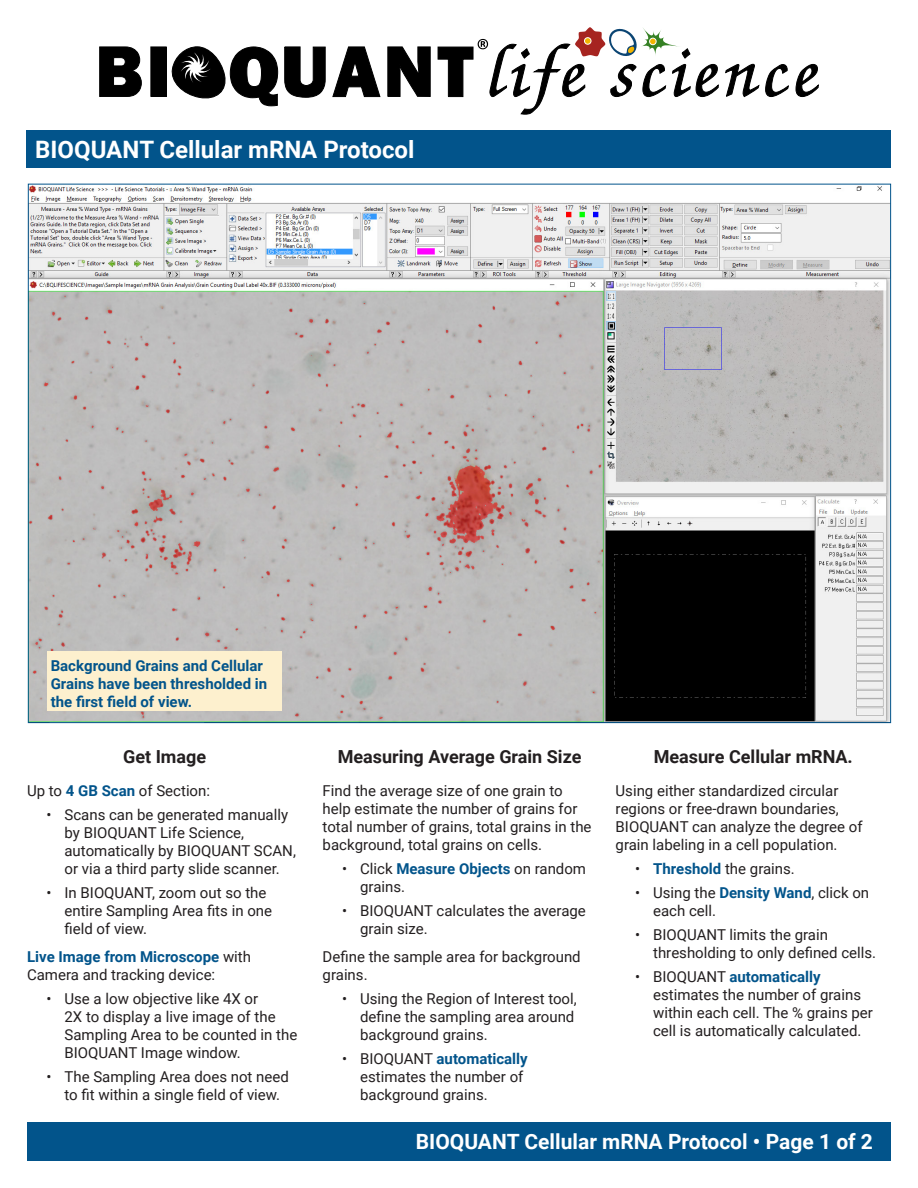
<style>
.page{position:relative;width:918px;height:1188px;background:#fff}
.page>*{position:absolute;margin:0;border:0;box-sizing:border-box;transform-origin:0 0}
.Brochure_Title_on_He{font:700 24px "Roboto";color:#fff}
.t1{font:700 21px "Roboto";color:#fff}
.t2{font:700 18px "Roboto";color:#231f20}
.Body_Text{font:15px/18px "Roboto";color:#231f20}
.t3{font:700 15px/18px "Roboto";color:#02548b}
.s1{font-weight:700;color:#02548b}
</style>
<div class="page">
<div style="left:27px;top:1122px;width:864px;height:39px;background:#02548b"></div>
<svg style="left:100px;top:47px;width:41px;height:50px;background:#232323"></svg>
<div style="left:151px;top:47px;width:15px;height:49px;background:#000"></div>
<svg style="left:285px;top:47px;width:40px;height:50px"></svg>
<svg style="left:333px;top:47px;width:47px;height:50px"></svg>
<svg style="left:388px;top:47px;width:42px;height:50px"></svg>
<svg style="left:696px;top:64px;width:22px;height:33px"></svg>
<svg style="left:726px;top:64px;width:33px;height:33px"></svg>
<svg style="left:765px;top:64px;width:23px;height:33px"></svg>
<svg style="left:796px;top:64px;width:23px;height:33px"></svg>
<svg style="left:171px;top:47px;width:107px;height:59px"></svg>
<svg style="left:438px;top:27px;width:252px;height:87px"></svg>
<div style="left:26px;top:130px;width:864px;height:38px;background:#02548b"></div>
<img style="left:30px;top:186px;width:859px;height:535px">
<div style="left:48px;top:652px;width:234px;height:59px;background:#fdf0ce"></div>
<p class="Brochure_Title_on_He" style="left:51px;top:132px;width:365px">IOQUANT Cellula mRNA Protocol</p>
<h1 class="Brochure_Title_on_He" style="left:36px;top:132px;width:403px">Brochure Name: Brochure Subheader</h1>
<p class="t3" style="left:51px;top:656px;width:218px">Background Grains and Cellular<br>Grains have been thresholded in the first field of view.</p>
<p class="t2" style="left:123px;top:744px;width:85px">Get Image</p>
<p class="Body_Text" style="left:27px;top:781px;width:185px">Up to <span class="s1">4 GB Scan</span> of Section:</p>
<p class="Body_Text" style="left:64px;top:805px;width:233px;text-indent:-18px">• Scans can be generated manually by BIOQUANT Life Science, automatically by BIOQUANT SCAN, or via a third party slide scanner.</p>
<p class="Body_Text" style="left:64px;top:883px;width:209px;text-indent:-18px">• In BIOQUANT, zoom out so the entire Sampling Area fits in one field of view.</p>
<p class="Body_Text" style="left:27px;top:947px;width:226px"><span class="s1">Live Image from Microscope</span> with<br>Camera and tracking device:</p>
<p class="Body_Text" style="left:64px;top:989px;width:234px;text-indent:-18px">• Use a low objective like 4X or<br>2X to display a live image of the<br>Sampling Area to be counted in the<br>BIOQUANT Image window.</p>
<p class="Body_Text" style="left:64px;top:1067px;width:226px;text-indent:-18px">• The Sampling Area does not need to fit within a single field of view.</p>
<p class="t2" style="left:338px;top:744px;width:245px">Measuring Average Grain Size</p>
<p class="Body_Text" style="left:323px;top:781px;width:270px">Find the average size of one grain to help estimate the number of grains for total number of grains, total grains in the background, total grains on cells.</p>
<p class="Body_Text" style="left:360px;top:859px;width:227px;text-indent:-18px">• Click <span class="s1">Measure Objects</span> on random grains.</p>
<p class="Body_Text" style="left:360px;top:901px;width:227px;text-indent:-18px">• BIOQUANT calculates the average grain size.</p>
<p class="Body_Text" style="left:323px;top:947px;width:260px">Define the sample area for background grains.</p>
<p class="Body_Text" style="left:360px;top:989px;width:218px;text-indent:-18px">• Using the Region of Interest tool, define the sampling area around background grains.</p>
<p class="Body_Text" style="left:360px;top:1049px;width:169px;text-indent:-18px">• BIOQUANT <span class="s1">automatically </span>estimates the number of background grains.</p>
<p class="t2" style="left:654px;top:744px;width:201px">Measure Cellular mRNA.</p>
<p class="Body_Text" style="left:616px;top:781px;width:249px">Using either standardized circular regions or free-drawn boundaries, BIOQUANT can analyze the degree of grain labeling in a cell population.</p>
<p class="Body_Text" style="left:635px;top:859px;width:161px">• <span class="s1">Threshold</span> the grains.</p>
<p class="Body_Text" style="left:653px;top:883px;width:218px;text-indent:-18px">• Using the <span class="s1">Density Wand</span>, click on each cell.</p>
<p class="Body_Text" style="left:653px;top:925px;width:225px;text-indent:-18px">• BIOQUANT limits the grain thresholding to only defined cells.</p>
<p class="Body_Text" style="left:653px;top:967px;width:221px;text-indent:-18px">• BIOQUANT <span class="s1">automatically </span>estimates the number of grains within each cell. The % grains per cell is automatically calculated.</p>
<h2 class="t1" style="left:416px;top:1127px;width:459px">BIOQUANT Cellular mRNA Protocol • Page 1 of 2</h2>
</div>
